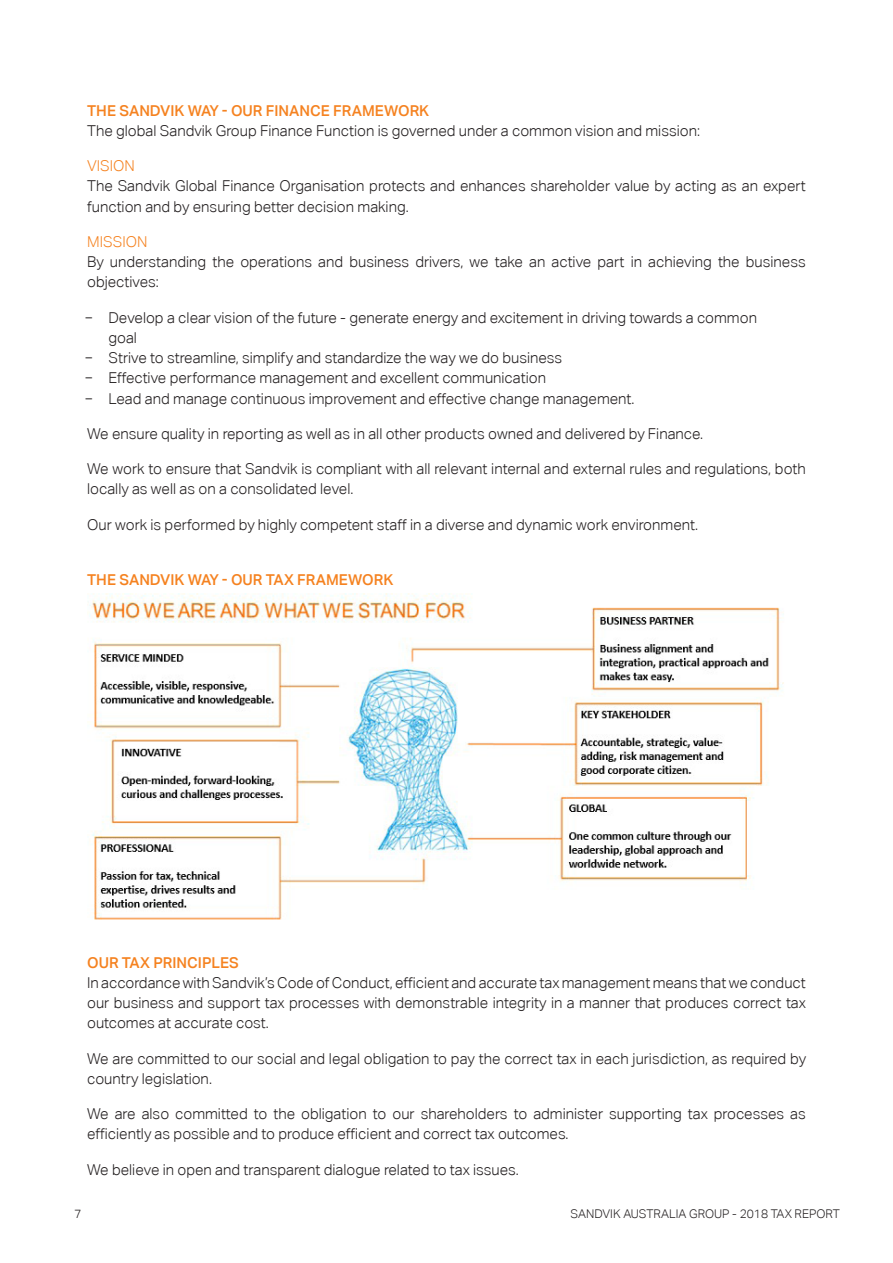
<style>
.page{position:relative;width:893px;height:1263px;background:#fff}
.page>*{position:absolute;margin:0;border:0;box-sizing:border-box;transform-origin:0 0}
.t1{font:300 15px/20.2px "Aktiv Grotesk Corp";color:#231f20}
.Heading_2{font:500 15px "Aktiv Grotesk Corp";color:#f58220}
.Table_-_Headline{font:300 15px "Aktiv Grotesk Corp";color:#f58220}
.t2{font:300 12px "Aktiv Grotesk Corp";color:#231f20}
</style>
<div class="page">
<img style="left:89px;top:593px;width:695px;height:327px">
<p class="Heading_2" style="left:87px;top:101px;width:344px">THE SANDVIK WAY - OUR FINANCE FRAMEWORK</p>
<p class="t1" style="left:87px;top:120px;width:614px">The global Sandvik Group Finance Function is governed under a common vision and mission:</p>
<p class="Table_-_Headline" style="left:87px;top:157px;width:49px">VISION</p>
<p class="t1" style="left:87px;top:176px;width:720px">The Sandvik Global Finance Organisation protects and enhances shareholder value by acting as an expert function and by ensuring better decision making.</p>
<p class="Table_-_Headline" style="left:87px;top:233px;width:62px">MISSION</p>
<p class="t1" style="left:87px;top:252px;width:720px">By understanding the operations and business drivers, we take an active part in achieving the business objectives:</p>
<p class="t1" style="left:108px;top:307px;width:650px;text-indent:-24px">− Develop a clear vision of the future - generate energy and excitement in driving towards a common goal</p>
<p class="t1" style="left:85px;top:348px;width:479px">− Strive to streamline, simplify and standardize the way we do business</p>
<p class="t1" style="left:85px;top:368px;width:463px">− Effective performance management and excellent communication</p>
<p class="t1" style="left:85px;top:388px;width:551px">− Lead and manage continuous improvement and effective change management.</p>
<p class="t1" style="left:87px;top:423px;width:617px">We ensure quality in reporting as well as in all other products owned and delivered by Finance.</p>
<p class="t1" style="left:87px;top:459px;width:720px">We work to ensure that Sandvik is compliant with all relevant internal and external rules and regulations, both locally as well as on a consolidated level.</p>
<p class="t1" style="left:87px;top:514px;width:612px">Our work is performed by highly competent staff in a diverse and dynamic work environment.</p>
<p class="Heading_2" style="left:87px;top:571px;width:308px">THE SANDVIK WAY - OUR TAX FRAMEWORK</p>
<p class="Heading_2" style="left:87px;top:953px;width:153px">OUR TAX PRINCIPLES</p>
<p class="t1" style="left:87px;top:972px;width:720px;text-align:justify">In accordance with Sandvik’s Code of Conduct, efficient and accurate tax management means that we conduct our business and support tax processes with demonstrable integrity in a manner that produces correct tax outcomes at accurate cost.</p>
<p class="t1" style="left:87px;top:1048px;width:720px">We are committed to our social and legal obligation to pay the correct tax in each jurisdiction, as required by country legislation.</p>
<p class="t1" style="left:87px;top:1103px;width:720px">We are also committed to the obligation to our shareholders to administer supporting tax processes as efficiently as possible and to produce efficient and correct tax outcomes.</p>
<p class="t1" style="left:87px;top:1159px;width:433px">We believe in open and transparent dialogue related to tax issues.</p>
<p class="t2" style="left:74px;top:1206px;width:9px">7</p>
<p class="t2" style="left:570px;top:1206px;width:271px">SANDVIK AUSTRALIA GROUP - 2018 TAX REPORT</p>
</div>
